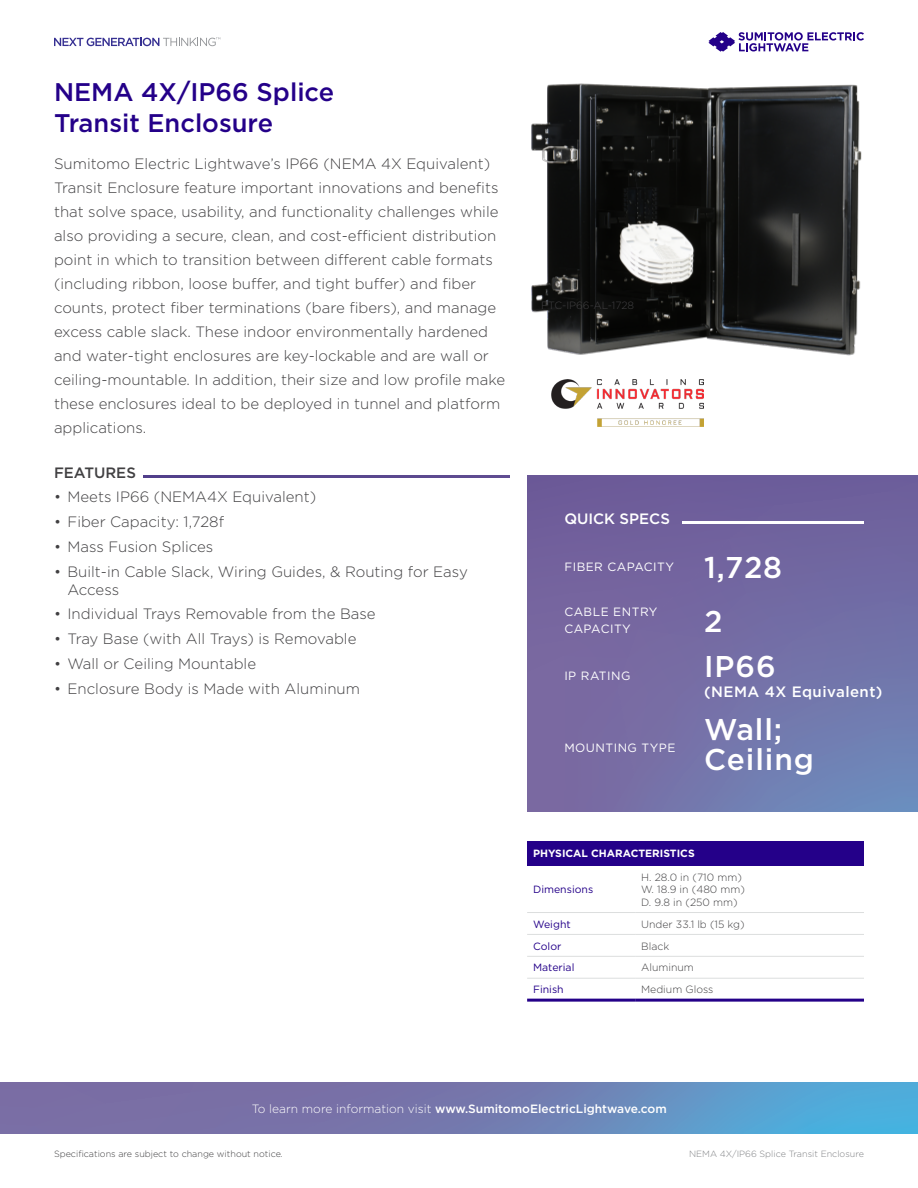
<style>
.page{position:relative;width:918px;height:1188px;background:#fff}
.page>*{position:absolute;margin:0;border:0;box-sizing:border-box;transform-origin:0 0}
.t1{font:500 30px/30px "Gotham";letter-spacing:.03em;color:#fff}
.t2{font:500 25.5px/30.6px "Gotham";color:#240089}
.t3{font:300 15px/24px "Gotham";color:#414042}
.t4{font:500 15px "Gotham";letter-spacing:.03em;color:#fff}
.t5{font:500 15px "Gotham";color:#fff}
.t6{font:500 15px "Gotham";color:#414042}
.t7{font:500 12px "Gotham";color:#fff}
.t8{font:12px/16.5px "Gotham";letter-spacing:.04em;color:#fff}
.t9{font:300 10.5px/12.6px "Gotham";color:#414042}
.t10{font:10.5px "Gotham";color:#240089}
.t11{font:700 10.5px "Gotham";color:#fff}
.t12{font:300 9px "Gotham";color:#414042}
.t13{font:300 9px "Gotham";color:#808285}
.s1{font-weight:300}
</style>
<div class="page">
<svg style="left:527px;top:475px;width:391px;height:337px;background:#726ba4"></svg>
<hr style="left:144px;top:475px;width:365px;height:2px;background:#58458d">
<img style="left:531px;top:83px;width:331px;height:273px">
<hr style="left:683px;top:521px;width:181px;height:3px;background:#fff">
<div style="left:527px;top:841px;width:337px;height:24px;background:#240089"></div>
<hr style="left:527px;top:999px;width:108px;height:3px;background:#240089">
<hr style="left:635px;top:999px;width:229px;height:3px;background:#240089">
<hr style="left:527px;top:912px;width:108px;height:1px;background:#dcdede">
<hr style="left:635px;top:912px;width:229px;height:1px;background:#dcdede">
<hr style="left:527px;top:934px;width:108px;height:1px;background:#dcdede">
<hr style="left:635px;top:934px;width:229px;height:1px;background:#dcdede">
<hr style="left:527px;top:956px;width:108px;height:1px;background:#dcdede">
<hr style="left:635px;top:956px;width:229px;height:1px;background:#dcdede">
<hr style="left:527px;top:978px;width:108px;height:1px;background:#dcdede">
<hr style="left:635px;top:978px;width:229px;height:1px;background:#dcdede">
<img style="left:551px;top:379px;width:153px;height:48px">
<svg style="left:0;top:1082px;width:918px;height:52px;background:#6c83b6"></svg>
<svg style="left:708px;top:32px;width:156px;height:20px"></svg>
<svg style="left:54px;top:37px;width:166px;height:9px"></svg>
<h2 class="t2" style="left:54px;top:77px;width:282px">NEMA 4X/IP66 Splice<br>Transit Enclosure</h2>
<p class="t3" style="left:54px;top:152px;width:453px">Sumitomo Electric Lightwave’s IP66 (NEMA 4X Equivalent)<br>Transit Enclosure feature important innovations and benefits that solve space, usability, and functionality challenges while also providing a secure, clean, and cost-efficient distribution point in which to transition between different cable formats (including ribbon, loose buffer, and tight buffer) and fiber counts, protect fiber terminations (bare fibers), and manage excess cable slack. These indoor environmentally hardened and water-tight enclosures are key-lockable and are wall or ceiling-mountable. In addition, their size and low profile make these enclosures ideal to be deployed in tunnel and platform applications.</p>
<p class="t6" style="left:54px;top:463px;width:83px">FEATURES</p>
<p class="t3" style="left:54px;top:485px;width:264px">• Meets IP66 (NEMA4X Equivalent)</p>
<p class="t3" style="left:54px;top:510px;width:172px">• Fiber Capacity: 1,728f</p>
<p class="t3" style="left:54px;top:534px;width:161px">• Mass Fusion Splices</p>
<p class="t3" style="left:68px;top:562px;width:402px;line-height:18px;text-indent:-14px">• Built-in Cable Slack, Wiring Guides, &amp; Routing for Easy<br>Access</p>
<p class="t3" style="left:54px;top:602px;width:323px">• Individual Trays Removable from the Base</p>
<p class="t3" style="left:54px;top:627px;width:304px">• Tray Base (with All Trays) is Removable</p>
<p class="t3" style="left:54px;top:651px;width:204px">• Wall or Ceiling Mountable</p>
<p class="t3" style="left:54px;top:676px;width:308px">• Enclosure Body is Made with Aluminum</p>
<p class="t9" style="left:541px;top:298px;width:94px">FTC-IP66-AL-1728</p>
<p class="t5" style="left:564px;top:509px;width:107px">QUICK SPECS</p>
<p class="t8" style="left:564px;top:558px;width:111px">FIBER CAPACITY</p>
<h1 class="t1" style="left:704px;top:552px;width:80px">1,728</h1>
<p class="t8" style="left:564px;top:604px;width:95px">CABLE ENTRY<br>CAPACITY</p>
<h1 class="t1" style="left:704px;top:606px;width:20px">2</h1>
<p class="t8" style="left:564px;top:667px;width:68px">IP RATING</p>
<p class="t8" style="left:564px;top:739px;width:113px">MOUNTING TYPE</p>
<h1 class="t1" style="left:704px;top:651px;width:73px">IP66</h1>
<p class="t4" style="left:704px;top:682px;width:180px">(NEMA 4X Equivalent)</p>
<h1 class="t1" style="left:704px;top:714px;width:111px">Wall;<br>Ceiling</h1>
<p class="t11" style="left:533px;top:847px;width:163px">PHYSICAL CHARACTERISTICS</p>
<p class="t10" style="left:533px;top:883px;width:62px">Dimensions</p>
<p class="t9" style="left:641px;top:870px;width:105px">H. 28.0 in (710 mm)<br>W. 18.9 in (480 mm)<br>D. 9.8 in (250 mm)</p>
<p class="t10" style="left:533px;top:917px;width:39px">Weight</p>
<p class="t9" style="left:641px;top:917px;width:105px">Under 33.1 lb (15 kg)</p>
<p class="t10" style="left:533px;top:939px;width:30px">Color</p>
<p class="t9" style="left:641px;top:939px;width:30px">Black</p>
<p class="t10" style="left:533px;top:961px;width:43px">Material</p>
<p class="t9" style="left:641px;top:961px;width:54px">Aluminum</p>
<p class="t10" style="left:533px;top:983px;width:32px">Finish</p>
<p class="t9" style="left:641px;top:983px;width:74px">Medium Gloss</p>
<p class="t7" style="left:252px;top:1101px;width:417px"><span class="s1">To learn more information visit</span> www.SumitomoElectricLightwave.com</p>
<p class="t12" style="left:54px;top:1148px;width:230px">Specifications are subject to change without notice.</p>
<p class="t13" style="left:689px;top:1148px;width:176px">NEMA 4X/IP66 Splice Transit Enclosure</p>
</div>
